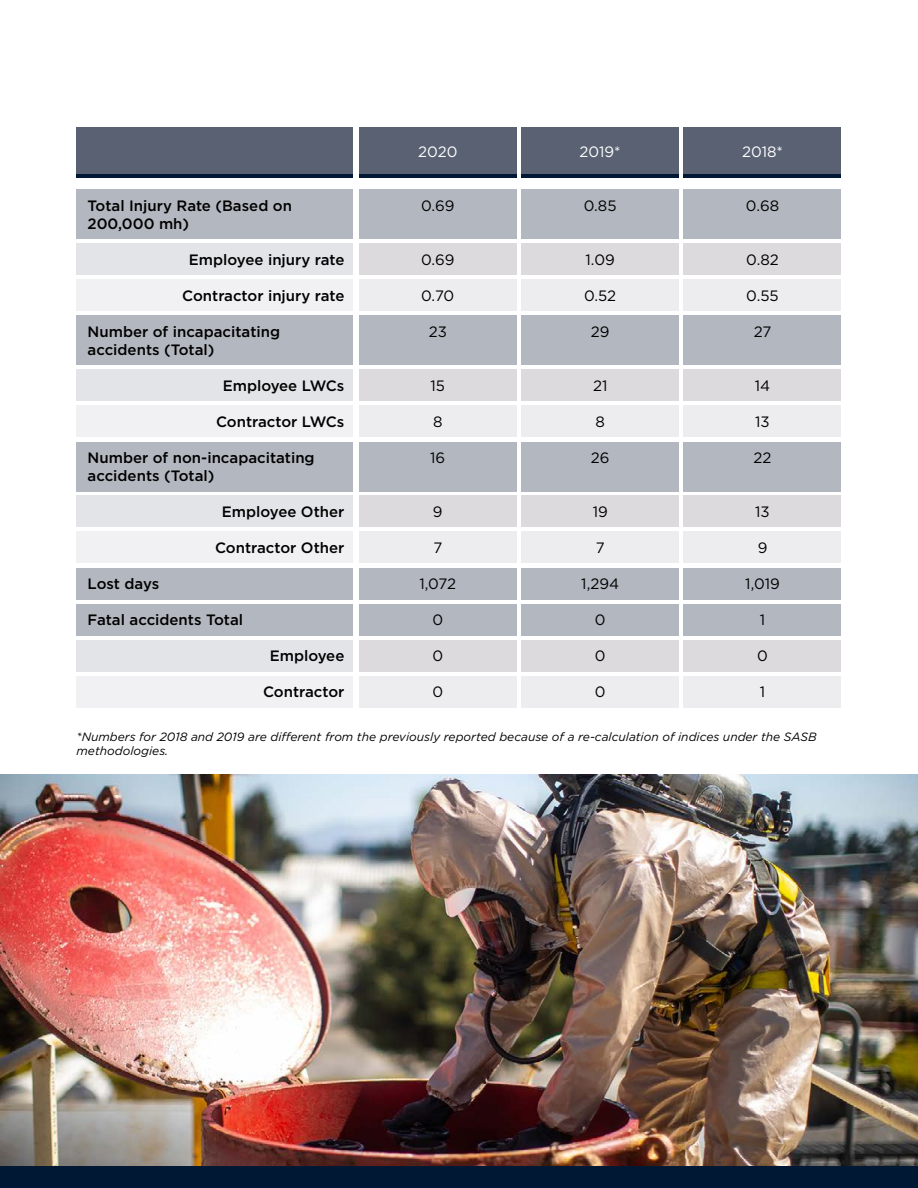
<style>
.page{position:relative;width:918px;height:1188px;background:#fff}
.page>*{position:absolute;margin:0;border:0;box-sizing:border-box;transform-origin:0 0}
.t1{font:500 15px/18px "Gotham";color:#000}
.t2{font:15px "Gotham";color:#000}
.t3{font:15px "Gotham";color:#fff}
.t4{font:italic 12px/14.4px "Gotham";color:#000}
</style>
<div class="page">
<img style="left:0;top:774px;width:918px;height:392px">
<hr style="left:77px;top:174px;width:276px;height:4px;background:#001834">
<div style="left:77px;top:128px;width:276px;height:46px;background:#596173"></div>
<div style="left:77px;top:189px;width:276px;height:50px;background:#b3b7bf"></div>
<div style="left:359px;top:189px;width:158px;height:50px;background:#b3b7bf"></div>
<div style="left:521px;top:189px;width:158px;height:50px;background:#b3b7bf"></div>
<div style="left:684px;top:189px;width:157px;height:50px;background:#b3b7bf"></div>
<div style="left:77px;top:279px;width:276px;height:32px;background:#f1f1f3"></div>
<div style="left:359px;top:279px;width:158px;height:32px;background:#edecee"></div>
<div style="left:521px;top:279px;width:158px;height:32px;background:#edecee"></div>
<div style="left:684px;top:279px;width:157px;height:32px;background:#edecee"></div>
<div style="left:77px;top:243px;width:276px;height:32px;background:#e2e4e7"></div>
<div style="left:359px;top:243px;width:158px;height:32px;background:#dcdadc"></div>
<div style="left:521px;top:243px;width:158px;height:32px;background:#dcdadc"></div>
<div style="left:684px;top:243px;width:157px;height:32px;background:#dcdadc"></div>
<div style="left:77px;top:316px;width:276px;height:49px;background:#b3b7bf"></div>
<div style="left:359px;top:316px;width:158px;height:49px;background:#b3b7bf"></div>
<div style="left:521px;top:316px;width:158px;height:49px;background:#b3b7bf"></div>
<div style="left:684px;top:316px;width:157px;height:49px;background:#b3b7bf"></div>
<div style="left:77px;top:405px;width:276px;height:32px;background:#f1f1f3"></div>
<div style="left:359px;top:405px;width:158px;height:32px;background:#edecee"></div>
<div style="left:521px;top:405px;width:158px;height:32px;background:#edecee"></div>
<div style="left:684px;top:405px;width:157px;height:32px;background:#edecee"></div>
<div style="left:77px;top:369px;width:276px;height:32px;background:#e2e4e7"></div>
<div style="left:359px;top:369px;width:158px;height:32px;background:#dcdadc"></div>
<div style="left:521px;top:369px;width:158px;height:32px;background:#dcdadc"></div>
<div style="left:684px;top:369px;width:157px;height:32px;background:#dcdadc"></div>
<div style="left:77px;top:442px;width:276px;height:49px;background:#b3b7bf"></div>
<div style="left:359px;top:442px;width:158px;height:49px;background:#b3b7bf"></div>
<div style="left:521px;top:442px;width:158px;height:49px;background:#b3b7bf"></div>
<div style="left:684px;top:442px;width:157px;height:49px;background:#b3b7bf"></div>
<div style="left:77px;top:531px;width:276px;height:32px;background:#f1f1f3"></div>
<div style="left:359px;top:531px;width:158px;height:32px;background:#edecee"></div>
<div style="left:521px;top:531px;width:158px;height:32px;background:#edecee"></div>
<div style="left:684px;top:531px;width:157px;height:32px;background:#edecee"></div>
<div style="left:77px;top:495px;width:276px;height:32px;background:#e2e4e7"></div>
<div style="left:359px;top:495px;width:158px;height:32px;background:#dcdadc"></div>
<div style="left:521px;top:495px;width:158px;height:32px;background:#dcdadc"></div>
<div style="left:684px;top:495px;width:157px;height:32px;background:#dcdadc"></div>
<div style="left:77px;top:676px;width:276px;height:32px;background:#f1f1f3"></div>
<div style="left:77px;top:604px;width:276px;height:32px;background:#b3b7bf"></div>
<div style="left:77px;top:568px;width:276px;height:32px;background:#b3b7bf"></div>
<div style="left:359px;top:676px;width:158px;height:32px;background:#edecee"></div>
<div style="left:359px;top:604px;width:158px;height:32px;background:#b3b7bf"></div>
<div style="left:359px;top:568px;width:158px;height:32px;background:#b3b7bf"></div>
<div style="left:521px;top:676px;width:158px;height:32px;background:#edecee"></div>
<div style="left:521px;top:604px;width:158px;height:32px;background:#b3b7bf"></div>
<div style="left:521px;top:568px;width:158px;height:32px;background:#b3b7bf"></div>
<div style="left:684px;top:676px;width:157px;height:32px;background:#edecee"></div>
<div style="left:684px;top:604px;width:157px;height:32px;background:#b3b7bf"></div>
<div style="left:684px;top:568px;width:157px;height:32px;background:#b3b7bf"></div>
<div style="left:77px;top:640px;width:276px;height:32px;background:#e2e4e7"></div>
<div style="left:359px;top:640px;width:158px;height:32px;background:#dcdadc"></div>
<div style="left:521px;top:640px;width:158px;height:32px;background:#dcdadc"></div>
<div style="left:684px;top:640px;width:157px;height:32px;background:#dcdadc"></div>
<hr style="left:359px;top:174px;width:158px;height:4px;background:#001834">
<div style="left:359px;top:128px;width:158px;height:46px;background:#596173"></div>
<hr style="left:521px;top:174px;width:158px;height:4px;background:#001834">
<div style="left:521px;top:128px;width:158px;height:46px;background:#596173"></div>
<hr style="left:684px;top:174px;width:157px;height:4px;background:#001834">
<div style="left:684px;top:128px;width:157px;height:46px;background:#596173"></div>
<div style="left:0;top:1166px;width:918px;height:22px;background:#001834"></div>
<p class="t3" style="left:418px;top:142px;width:41px">2020</p>
<p class="t3" style="left:580px;top:142px;width:43px">2019*</p>
<p class="t3" style="left:742px;top:142px;width:42px">2018*</p>
<p class="t1" style="left:88px;top:196px;width:206px">Total Injury Rate (Based on<br>200,000 mh)</p>
<p class="t1" style="left:189px;top:250px;width:157px">Employee injury rate</p>
<p class="t1" style="left:182px;top:286px;width:164px">Contractor injury rate</p>
<p class="t1" style="left:88px;top:322px;width:194px">Number of incapacitating accidents (Total)</p>
<p class="t1" style="left:223px;top:376px;width:123px">Employee LWCs</p>
<p class="t1" style="left:216px;top:412px;width:130px">Contractor LWCs</p>
<p class="t1" style="left:88px;top:448px;width:229px">Number of non-incapacitating accidents (Total)</p>
<p class="t1" style="left:222px;top:502px;width:124px">Employee Other</p>
<p class="t1" style="left:215px;top:538px;width:131px">Contractor Other</p>
<p class="t1" style="left:88px;top:574px;width:73px">Lost days</p>
<p class="t1" style="left:88px;top:610px;width:157px">Fatal accidents Total</p>
<p class="t1" style="left:270px;top:646px;width:76px">Employee</p>
<p class="t1" style="left:263px;top:682px;width:83px">Contractor</p>
<p class="t2" style="left:584px;top:196px;width:34px">0.85</p>
<p class="t2" style="left:746px;top:196px;width:35px">0.68</p>
<p class="t2" style="left:421px;top:196px;width:35px">0.69</p>
<p class="t2" style="left:586px;top:250px;width:31px">1.09</p>
<p class="t2" style="left:584px;top:286px;width:34px">0.52</p>
<p class="t2" style="left:591px;top:322px;width:20px">29</p>
<p class="t2" style="left:746px;top:250px;width:34px">0.82</p>
<p class="t2" style="left:746px;top:286px;width:34px">0.55</p>
<p class="t2" style="left:754px;top:322px;width:19px">27</p>
<p class="t2" style="left:421px;top:250px;width:35px">0.69</p>
<p class="t2" style="left:421px;top:286px;width:35px">0.70</p>
<p class="t2" style="left:429px;top:322px;width:20px">23</p>
<p class="t2" style="left:593px;top:376px;width:16px">21</p>
<p class="t2" style="left:595px;top:412px;width:11px">8</p>
<p class="t2" style="left:591px;top:448px;width:20px">26</p>
<p class="t2" style="left:755px;top:376px;width:17px">14</p>
<p class="t2" style="left:755px;top:412px;width:16px">13</p>
<p class="t2" style="left:754px;top:448px;width:19px">22</p>
<p class="t2" style="left:431px;top:376px;width:16px">15</p>
<p class="t2" style="left:433px;top:412px;width:11px">8</p>
<p class="t2" style="left:430px;top:448px;width:17px">16</p>
<p class="t2" style="left:593px;top:502px;width:17px">19</p>
<p class="t2" style="left:596px;top:538px;width:10px">7</p>
<p class="t2" style="left:581px;top:574px;width:39px">1,294</p>
<p class="t2" style="left:595px;top:610px;width:12px">0</p>
<p class="t2" style="left:595px;top:646px;width:12px">0</p>
<p class="t2" style="left:595px;top:682px;width:12px">0</p>
<p class="t2" style="left:433px;top:502px;width:11px">9</p>
<p class="t2" style="left:433px;top:538px;width:10px">7</p>
<p class="t2" style="left:419px;top:574px;width:38px">1,072</p>
<p class="t2" style="left:432px;top:610px;width:12px">0</p>
<p class="t2" style="left:432px;top:646px;width:12px">0</p>
<p class="t2" style="left:432px;top:682px;width:12px">0</p>
<p class="t2" style="left:755px;top:502px;width:16px">13</p>
<p class="t2" style="left:758px;top:538px;width:11px">9</p>
<p class="t2" style="left:745px;top:574px;width:36px">1,019</p>
<p class="t2" style="left:760px;top:610px;width:7px">1</p>
<p class="t2" style="left:757px;top:646px;width:12px">0</p>
<p class="t2" style="left:760px;top:682px;width:7px">1</p>
<p class="t4" style="left:77px;top:729px;width:742px">*Numbers for 2018 and 2019 are different from the previously reported because of a re-calculation of indices under the SASB methodologies.</p>
</div>
